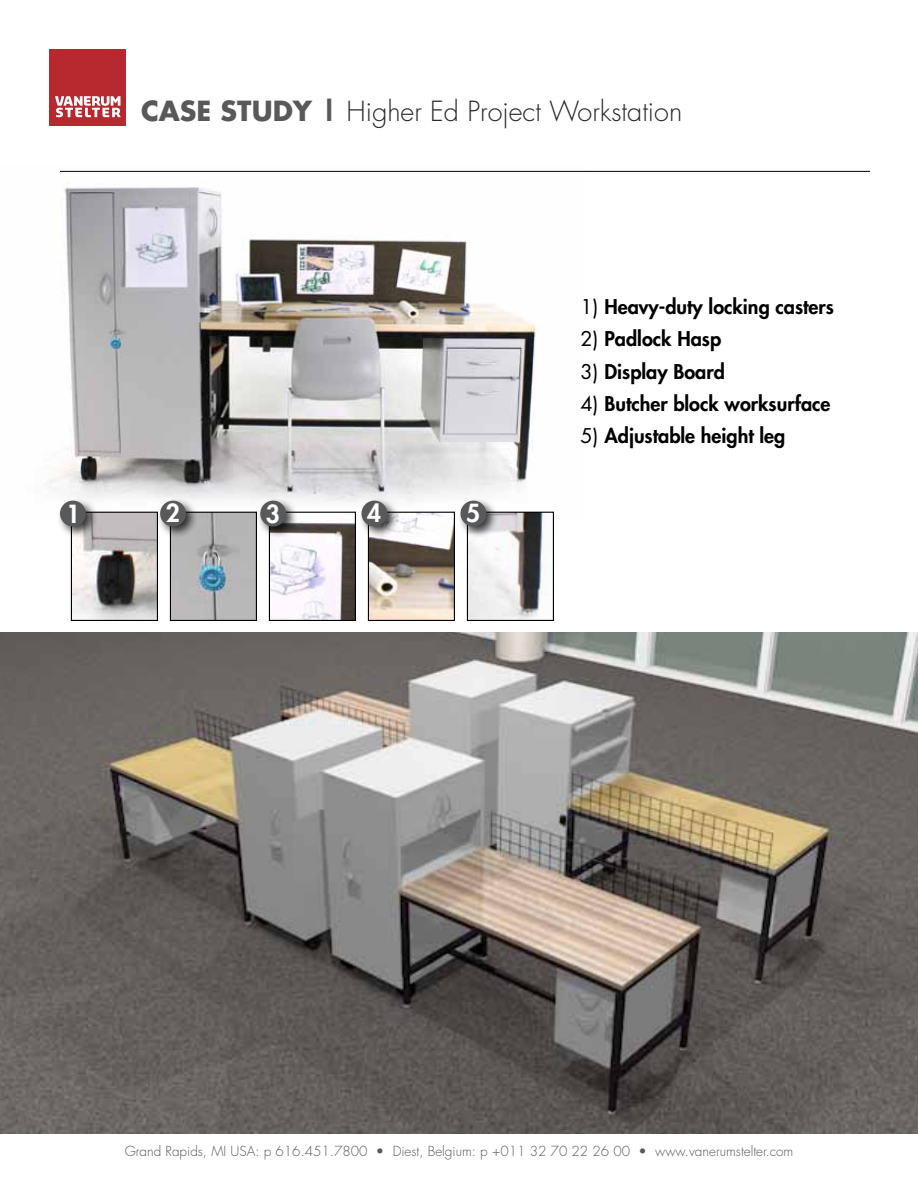
<style>
.page{position:relative;width:918px;height:1188px;background:#fff}
.page>*{position:absolute;margin:0;border:0;box-sizing:border-box;transform-origin:0 0}
.t1{font:300 27px "Futura";color:#292829}
.t2{font:800 24.3px "Futura";color:#fff}
.t3{font:800 19.8px "Futura";color:#000}
.t4{font:300 13.5px "Futura";color:#58595b}
.s1{font-weight:700;color:#58595b}
.s2{font-weight:400}
</style>
<div class="page">
<img style="left:50px;top:170px;width:537px;height:342px">
<div style="left:50px;top:50px;width:76px;height:76px;background:#b8292f"></div>
<svg style="left:55px;top:96px;width:66px;height:21px"></svg>
<hr style="left:60px;top:171px;width:810px;height:1px;background:#000">
<img style="left:0;top:632px;width:918px;height:502px">
<img style="left:172px;top:514px;width:83px;height:105px">
<div style="left:170px;top:512px;width:87px;height:109px;border:1px solid #000"></div>
<img style="left:73px;top:514px;width:83px;height:105px">
<div style="left:71px;top:512px;width:87px;height:109px;border:1px solid #000"></div>
<img style="left:271px;top:522px;width:83px;height:97px">
<div style="left:269px;top:512px;width:87px;height:109px;border:1px solid #000"></div>
<img style="left:469px;top:514px;width:78px;height:105px">
<div style="left:467px;top:512px;width:87px;height:109px;border:1px solid #000"></div>
<img style="left:370px;top:514px;width:83px;height:105px">
<div style="left:368px;top:512px;width:87px;height:109px;border:1px solid #000"></div>
<div style="left:56px;top:497px;width:42px;height:41px;background:#000;opacity:.75"></div>
<div style="left:60px;top:501px;width:26px;height:25px;background:#58595b;border-radius:50%"></div>
<div style="left:156px;top:497px;width:42px;height:41px;background:#000;opacity:.75"></div>
<div style="left:160px;top:501px;width:26px;height:25px;background:#58595b;border-radius:50%"></div>
<div style="left:256px;top:497px;width:42px;height:41px;background:#000;opacity:.75"></div>
<div style="left:260px;top:501px;width:26px;height:25px;background:#58595b;border-radius:50%"></div>
<div style="left:358px;top:497px;width:41px;height:41px;background:#000;opacity:.75"></div>
<div style="left:362px;top:501px;width:25px;height:25px;background:#58595b;border-radius:50%"></div>
<div style="left:457px;top:497px;width:41px;height:41px;background:#000;opacity:.75"></div>
<div style="left:460px;top:501px;width:26px;height:25px;background:#58595b;border-radius:50%"></div>
<h1 class="t1" style="left:141px;top:93px;width:543px"><span class="s1">CASE STUDY |</span> Higher Ed Project Workstation</h1>
<p class="t2" style="left:66px;top:498px;width:16px">1</p>
<p class="t2" style="left:166px;top:497px;width:16px">2</p>
<p class="t2" style="left:266px;top:497px;width:16px">3</p>
<p class="t2" style="left:367px;top:497px;width:16px">4</p>
<p class="t2" style="left:466px;top:497px;width:16px">5</p>
<p class="t3" style="left:580px;top:293px;width:255px"><span class="s2">1)</span> Heavy-duty locking casters</p>
<p class="t3" style="left:580px;top:326px;width:142px"><span class="s2">2)</span> Padlock Hasp</p>
<p class="t3" style="left:580px;top:358px;width:146px"><span class="s2">3)</span> Display Board</p>
<p class="t3" style="left:580px;top:391px;width:251px"><span class="s2">4)</span> Butcher block worksurface</p>
<p class="t3" style="left:580px;top:423px;width:206px"><span class="s2">5)</span> Adjustable height leg</p>
<p class="t4" style="left:125px;top:1142px;width:670px">Grand Rapids, MI USA: p 616.451.7800 • Diest, Belgium: p +011 32 70 22 26 00 • www.vanerumstelter.com</p>
</div>
